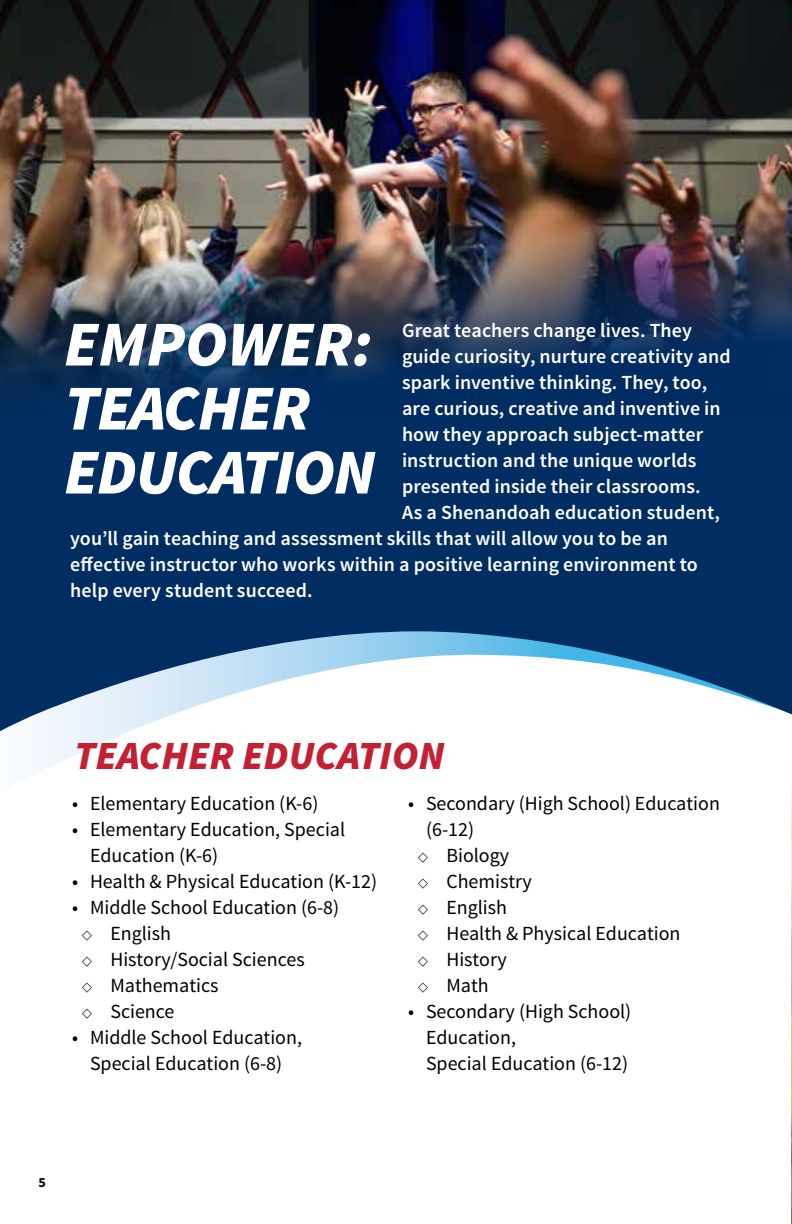
<style>
.page{position:relative;width:792px;height:1224px;background:#fff}
.page>*{position:absolute;margin:0;border:0;box-sizing:border-box;transform-origin:0 0}
.t1{font:italic 900 64px/64px "Source Sans Pro";letter-spacing:-.025em;color:#fff}
.t2{font:italic 900 40px "Source Sans Pro";color:#c32034}
.t3{font:600 20px "Source Sans Pro";letter-spacing:.005em;color:#fff}
.t4{font:20px/26px "Source Sans Pro";color:#000}
.t5{font:700 14px "Source Sans Pro";color:#000}
</style>
<div class="page">
<svg style="left:0;top:419px;width:792px;height:324px;fill:#002d62"></svg>
<img style="left:0;top:0;width:792px;height:419px">
<img style="left:791px;top:796px;width:1px;height:428px">
<h1 class="t1" style="left:64px;top:312px;width:313px">EMPOWER:<br>TEACHER<br>EDUCATION</h1>
<p class="t3" style="left:402px;top:317px;width:291px">Great teachers change lives. They</p>
<p class="t3" style="left:402px;top:343px;width:330px">guide curiosity, nurture creativity and</p>
<p class="t3" style="left:402px;top:369px;width:307px">spark inventive thinking. They, too,</p>
<p class="t3" style="left:402px;top:395px;width:320px">are curious, creative and inventive in</p>
<p class="t3" style="left:402px;top:421px;width:303px">how they approach subject-matter</p>
<p class="t3" style="left:402px;top:447px;width:296px">instruction and the unique worlds</p>
<p class="t3" style="left:402px;top:473px;width:300px">presented inside their classrooms.</p>
<p class="t3" style="left:402px;top:499px;width:320px">As a Shenandoah education student,</p>
<p class="t3" style="left:70px;top:525px;width:599px">you’ll gain teaching and assessment skills that will allow you to be an</p>
<p class="t3" style="left:70px;top:551px;width:629px">effective instructor who works within a positive learning environment to</p>
<p class="t3" style="left:70px;top:577px;width:244px">help every student succeed.</p>
<h2 class="t2" style="left:74px;top:730px;width:372px">TEACHER EDUCATION</h2>
<p class="t4" style="left:72px;top:791px;width:248px">• Elementary Education (K-6)</p>
<p class="t4" style="left:90px;top:817px;width:257px;text-indent:-18px">• Elementary Education, Special<br>Education (K-6)</p>
<p class="t4" style="left:72px;top:869px;width:307px">• Health &amp; Physical Education (K-12)</p>
<p class="t4" style="left:110px;top:895px;width:230px;text-indent:-38px">• Middle School Education (6-8)<br>English<br>History/Social Sciences<br>Mathematics<br>Science</p>
<p class="t4" style="left:72px;top:1025px;width:232px;text-align:center">• Middle School Education,<br>Special Education (6-8)</p>
<p class="t4" style="left:408px;top:791px;width:314px">• Secondary (High School) Education</p>
<p class="t4" style="left:426px;top:817px;width:50px">(6-12)</p>
<p class="t4" style="left:446px;top:843px;width:64px">Biology</p>
<p class="t4" style="left:446px;top:869px;width:87px">Chemistry</p>
<p class="t4" style="left:446px;top:895px;width:62px">English</p>
<p class="t4" style="left:446px;top:921px;width:236px">Health &amp; Physical Education</p>
<p class="t4" style="left:446px;top:947px;width:62px">History</p>
<p class="t4" style="left:446px;top:973px;width:44px">Math</p>
<p class="t4" style="left:426px;top:999px;width:207px;text-indent:-18px">• Secondary (High School)<br>Education,<br>Special Education (6-12)</p>
<p class="t5" style="left:39px;top:1173px;width:9px">5</p>
</div>
